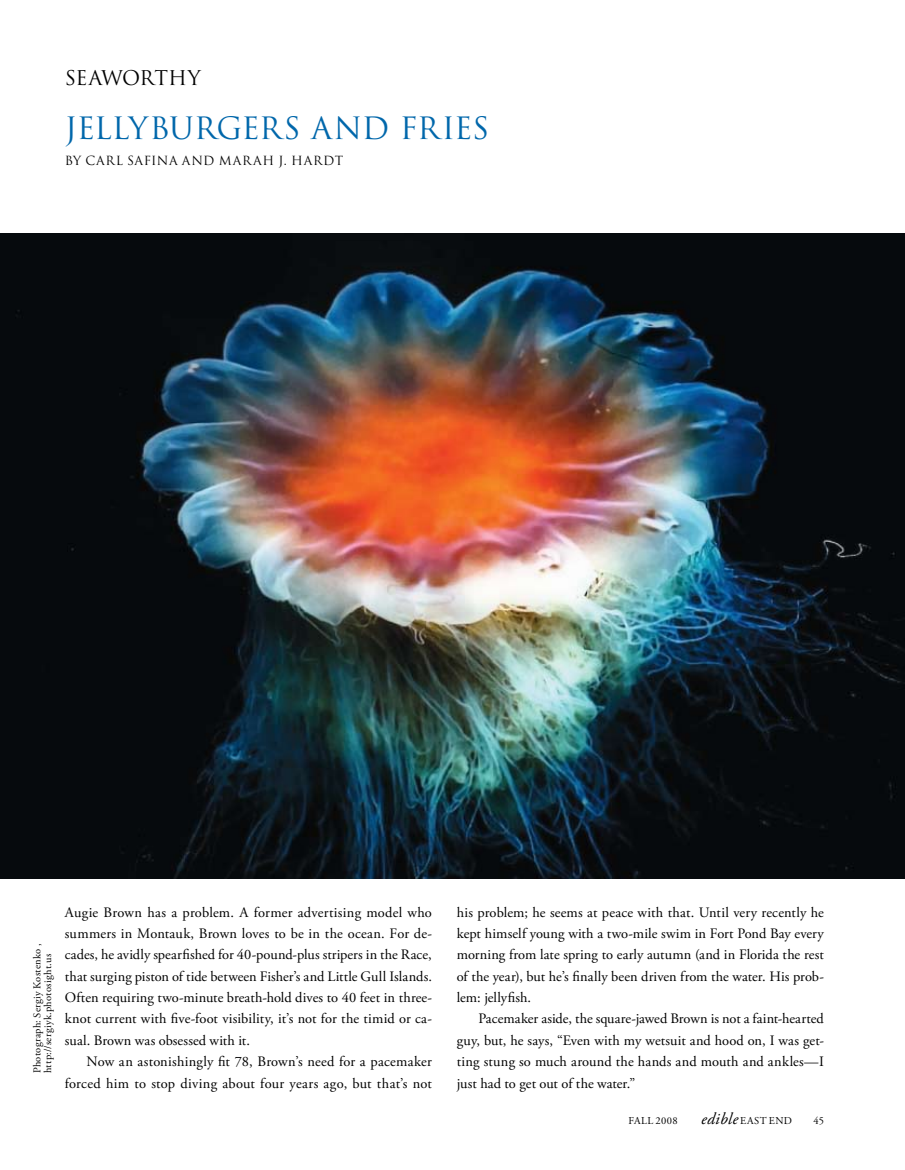
<style>
.page{position:relative;width:905px;height:1170px;background:#fff}
.page>*{position:absolute;margin:0;border:0;box-sizing:border-box;transform-origin:0 0}
.t1{font:30px "Trajan Pro";color:#0067ab}
.t2{font:19.8px "Trajan Pro";letter-spacing:-.02em;color:#000}
.t3{font:14.4px/21.5px "Adobe Garamond Pro";letter-spacing:.005em;color:#000;text-align:justify}
.t4{font:12.3px "Trajan Pro";color:#000}
.t5{font:10.5px/10.5px "Adobe Garamond Pro";letter-spacing:.03em;color:#000}
.s1{font-style:italic;font-size:16.5px}
</style>
<div class="page">
<img style="left:0;top:234px;width:904px;height:644px">
<h2 class="t2" style="left:65px;top:65px;width:137px">SEAWORTHY</h2>
<h1 class="t1" style="left:65px;top:109px;width:88px">JELLYBURG</h1>
<h1 class="t1" style="left:241px;top:109px;width:249px">ERS AND FRIES</h1>
<p class="t4" style="left:65px;top:152px;width:32px">BY CAR</p>
<p class="t4" style="left:116px;top:152px;width:20px">L SAFI</p>
<p class="t4" style="left:157px;top:152px;width:74px">NA AND MARAH</p>
<p class="t4" style="left:278px;top:152px;width:37px">J. HARD</p>
<p class="t4" style="left:335px;top:152px;width:10px">T</p>
<p class="t5" style="left:32px;top:1073px;width:131px;rotate:-90deg">Photograph: Sergiy Kostenko , http://sergiyk.photosight.us</p>
<p class="t3" style="left:65px;top:902px;width:368px">Augie Brown has a problem. A former advertising model who summers in Montauk, Brown loves to be in the ocean. For de&shy;cades, he avidly spearfished for 40-pound-plus stripers in the Race, that surging piston of tide between Fisher’s and Little Gull Islands.<br>Often requiring two-minute breath-hold dives to 40 feet in three&shy;knot current with five-foot visibility, it’s not for the timid or ca&shy;sual. Brown was obsessed with it.</p>
<p class="t3" style="left:65px;top:1051px;width:368px;text-align:right">Now an astonishingly fit 78, Brown’s need for a pacemaker forced him to stop diving about four years ago, but that’s not</p>
<p class="t3" style="left:457px;top:902px;width:368px">his problem; he seems at peace with that. Until very recently he kept himself young with a two-mile swim in Fort Pond Bay every morning from late spring to early autumn (and in Florida the rest of the year), but he’s finally been driven from the water. His prob&shy;lem: jellyfish.</p>
<p class="t3" style="left:457px;top:1009px;width:368px;text-indent:22px">Pacemaker aside, the square-jawed Brown is not a faint-hearted guy, but, he says, “Even with my wetsuit and hood on, I was get&shy;ting stung so much around the hands and mouth and ankles—I just had to get out of the water.”</p>
<p class="t5" style="left:628px;top:1115px;width:8px">fall</p>
<p class="t5" style="left:655px;top:1115px;width:24px">2008</p>
<p class="t5" style="left:701px;top:1115px;width:93px"><span class="s1">edible</span> EAST END</p>
<p class="t5" style="left:813px;top:1115px;width:12px">45</p>
</div>
